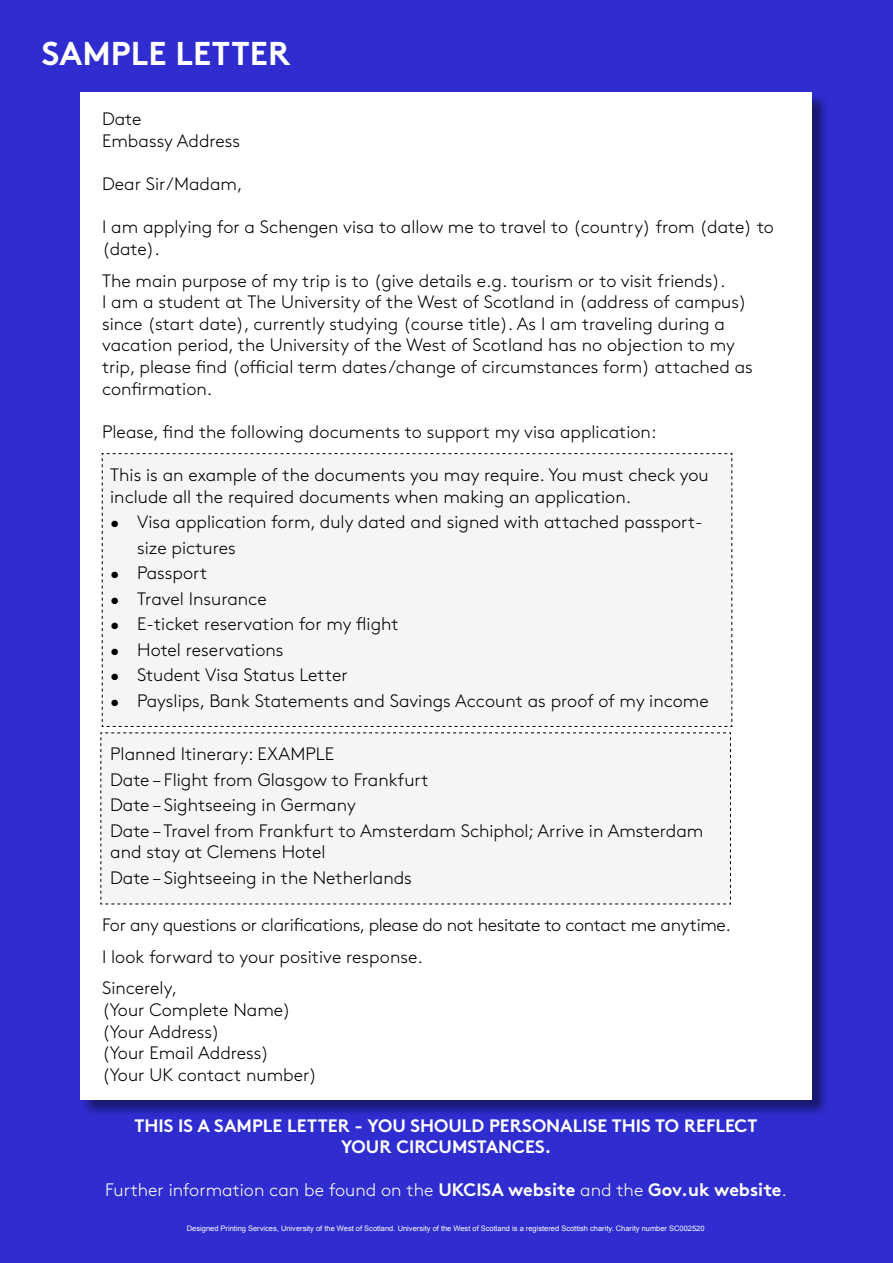
<style>
.page{position:relative;width:893px;height:1263px;background:#2f2dcf}
.page>*{position:absolute;margin:0;border:0;box-sizing:border-box;transform-origin:0 0}
.t1{font:700 33px "Brown";color:#fff}
.t2{font:300 18px/21.6px "Brown";color:#000}
.t3{font:300 18px/31.5px "Brown";letter-spacing:-.02em;color:#000}
.t4{font:700 18px "Brown";color:#fff}
.t5{font:300 18px "Brown";color:#fff}
.t6{font:7.5px "Arial";color:#fff}
.s1{font-weight:700}
</style>
<div class="page">
<div style="left:81px;top:93px;width:748px;height:1023px;background:#000;opacity:.46"></div>
<div style="left:81px;top:92px;width:731px;height:1007px;background:#fff"></div>
<div style="left:101px;top:453px;width:631px;height:274px;background:#f5f5f5"></div>
<div style="left:100px;top:732px;width:631px;height:173px;background:#f5f5f5"></div>
<p class="t1" style="left:42px;top:27px;width:250px">SAMPLE LETTER</p>
<p class="t2" style="left:102px;top:107px;width:140px">Date<br>Embassy Address</p>
<p class="t2" style="left:102px;top:172px;width:142px">Dear Sir/Madam,</p>
<p class="t2" style="left:102px;top:215px;width:673px">I am applying for a Schengen visa to allow me to travel to (country) from (date) to (date).</p>
<p class="t2" style="left:102px;top:268px;width:652px">The main purpose of my trip is to (give details e.g. tourism or to visit friends).<br>I am a student at The University of the West of Scotland in (address of campus) since (start date), currently studying (course title). As I am traveling during a vacation period, the University of the West of Scotland has no objection to my trip, please find (official term dates/change of circumstances form) attached as confirmation.</p>
<p class="t2" style="left:102px;top:419px;width:556px">Please, find the following documents to support my visa application:</p>
<p class="t2" style="left:110px;top:463px;width:600px">This is an example of the documents you may require. You must check you include all the required documents when making an application.</p>
<p class="t2" style="left:137px;top:508px;width:567px;line-height:25.5px;text-indent:-27px">• Visa application form, duly dated and signed with attached passport&shy;size pictures</p>
<p class="t2" style="left:110px;top:561px;width:99px">• Passport</p>
<p class="t2" style="left:110px;top:587px;width:158px">• Travel Insurance</p>
<p class="t2" style="left:110px;top:612px;width:290px">• E-ticket reservation for my flight</p>
<p class="t2" style="left:110px;top:638px;width:175px">• Hotel reservations</p>
<p class="t2" style="left:110px;top:663px;width:239px">• Student Visa Status Letter</p>
<p class="t2" style="left:110px;top:689px;width:600px">• Payslips, Bank Statements and Savings Account as proof of my income</p>
<p class="t2" style="left:110px;top:742px;width:226px">Planned Itinerary: EXAMPLE</p>
<p class="t2" style="left:110px;top:767px;width:320px">Date – Flight from Glasgow to Frankfurt</p>
<p class="t2" style="left:110px;top:793px;width:247px">Date – Sightseeing in Germany</p>
<p class="t2" style="left:110px;top:818px;width:595px">Date – Travel from Frankfurt to Amsterdam Schiphol; Arrive in Amsterdam and stay at Clemens Hotel</p>
<p class="t2" style="left:110px;top:865px;width:303px">Date – Sightseeing in the Netherlands</p>
<p class="t3" style="left:102px;top:908px;width:630px">For any questions or clarifications, please do not hesitate to contact me anytime.<br>I look forward to your positive response.<br>Sincerely,</p>
<p class="t2" style="left:102px;top:998px;width:217px">(Your Complete Name) (Your Address)<br>(Your Email Address)<br>(Your UK contact number)</p>
<p class="t4" style="left:134px;top:1110px;width:625px">THIS IS A SAMPLE LETTER - YOU SHOULD PERSONALISE THIS TO REFLECT</p>
<p class="t4" style="left:341px;top:1132px;width:212px">YOUR CIRCUMSTANCES.</p>
<p class="t5" style="left:105px;top:1177px;width:683px">Further information can be found on the <span class="s1">UKCISA website</span> and the <span class="s1">Gov.uk website</span>.</p>
<p class="t6" style="left:187px;top:1223px;width:519px">Designed Printing Services, University of the West of Scotland. University of the West of Scotland is a registered Scottish charity. Charity number SC002520</p>
</div>
